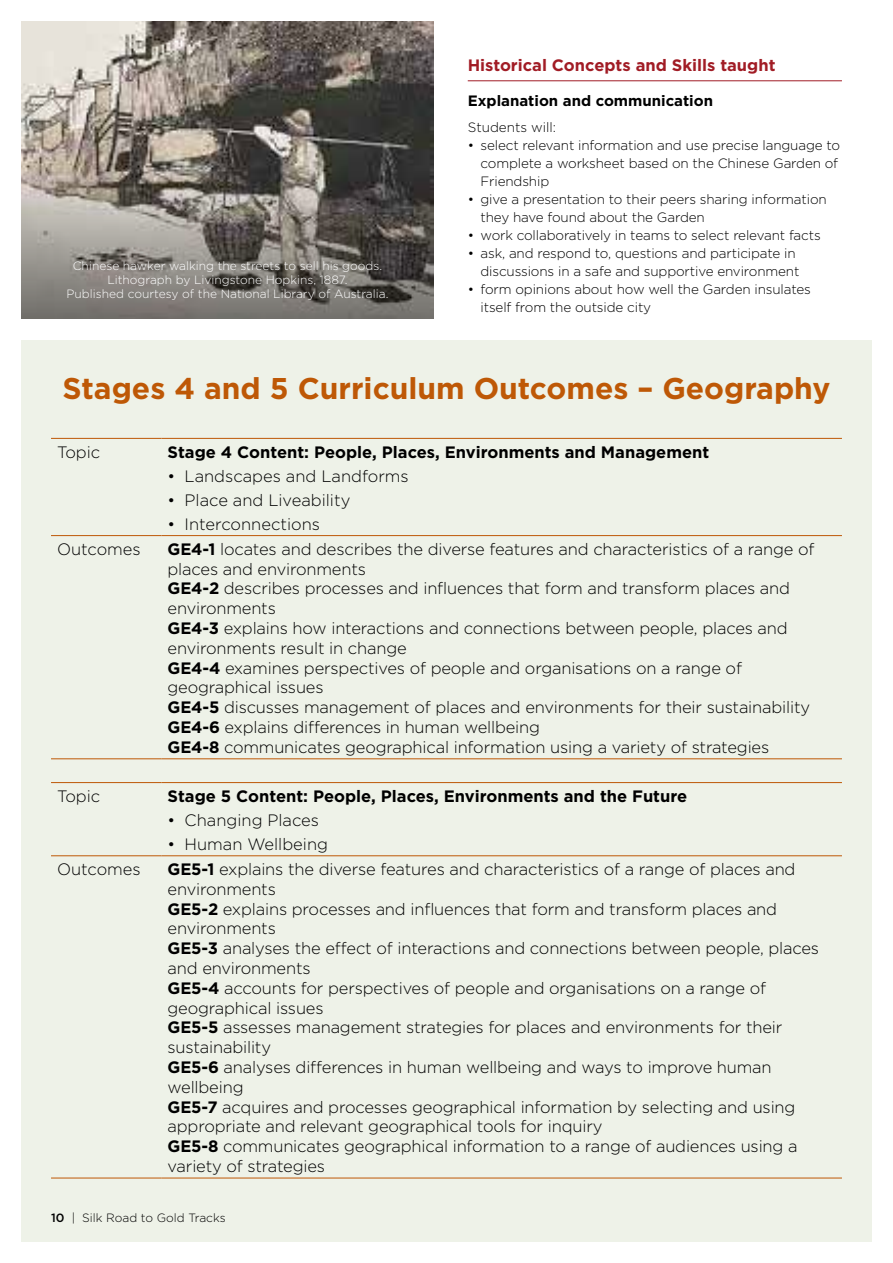
<style>
.page{position:relative;width:893px;height:1263px;background:#fff}
.page>*{position:absolute;margin:0;border:0;box-sizing:border-box;transform-origin:0 0}
.t1{font:700 30px "Gotham";color:#be5806}
.t2{font:300 16.5px/19.8px "Gotham";letter-spacing:-.01em;color:#000}
.t3{font:700 16.5px "Gotham";color:#000}
.t4{font:700 16.5px "Gotham";color:#a11c25}
.t5{font:700 15px "Gotham";color:#000}
.t6{font:300 13.5px/18px "Gotham";letter-spacing:-.01em;color:#000}
.t7{font:300 12px/14.4px "Gotham";color:#fff;text-align:center}
.t8{font:300 12px "Gotham";color:#000}
.s1{font-weight:700}
.s2{font-weight:500}
</style>
<div class="page">
<div style="left:21px;top:340px;width:851px;height:902px;background:#eef2e8"></div>
<hr style="left:468px;top:80px;width:374px;height:1px;background:#a11c25">
<hr style="left:51px;top:438px;width:111px;height:1px;background:#be5806">
<hr style="left:162px;top:438px;width:680px;height:1px;background:#be5806">
<hr style="left:51px;top:535px;width:111px;height:1px;background:#be5806">
<hr style="left:162px;top:535px;width:680px;height:1px;background:#be5806">
<hr style="left:51px;top:758px;width:111px;height:1px;background:#be5806">
<hr style="left:162px;top:758px;width:680px;height:1px;background:#be5806">
<hr style="left:51px;top:782px;width:111px;height:1px;background:#be5806">
<hr style="left:162px;top:782px;width:680px;height:1px;background:#be5806">
<hr style="left:51px;top:855px;width:111px;height:1px;background:#be5806">
<hr style="left:162px;top:855px;width:680px;height:1px;background:#be5806">
<hr style="left:51px;top:1178px;width:111px;height:1px;background:#be5806">
<hr style="left:162px;top:1178px;width:680px;height:1px;background:#be5806">
<img style="left:21px;top:21px;width:413px;height:145px">
<svg style="left:21px;top:166px;width:413px;height:153px;background:#78746e"></svg>
<p class="t7" style="left:67px;top:258px;width:323px">Chinese hawker walking the streets to sell his goods.<br>Lithograph by Livingstone Hopkins, 1887.<br>Published courtesy of the National Library of Australia.</p>
<p class="t4" style="left:468px;top:54px;width:309px">Historical Concepts and Skills taught</p>
<p class="t5" style="left:468px;top:90px;width:247px">Explanation and communication</p>
<p class="t6" style="left:468px;top:118px;width:90px">Students will:</p>
<p class="t6" style="left:480px;top:136px;width:361px;text-indent:-13px">• select relevant information and use precise language to complete a worksheet based on the Chinese Garden of<br>Friendship</p>
<p class="t6" style="left:480px;top:190px;width:348px;text-indent:-13px">• give a presentation to their peers sharing information they have found about the Garden</p>
<p class="t6" style="left:468px;top:226px;width:354px">• work collaboratively in teams to select relevant facts</p>
<p class="t6" style="left:468px;top:244px;width:333px;text-align:right">• ask, and respond to, questions and participate in discussions in a safe and supportive environment</p>
<p class="t6" style="left:480px;top:280px;width:332px;text-indent:-13px">• form opinions about how well the Garden insulates itself from the outside city</p>
<h1 class="t1" style="left:62px;top:369px;width:769px">Stages 4 and 5 Curriculum Outcomes – Geography</h1>
<p class="t2" style="left:57px;top:441px;width:45px">Topic</p>
<p class="t3" style="left:168px;top:441px;width:543px">Stage 4 Content: People, Places, Environments and Management</p>
<p class="t2" style="left:168px;top:465px;width:243px">• Landscapes and Landforms</p>
<p class="t2" style="left:168px;top:489px;width:184px">• Place and Liveability</p>
<p class="t2" style="left:168px;top:513px;width:154px">• Interconnections</p>
<p class="t2" style="left:57px;top:539px;width:85px">Outcomes</p>
<p class="t2" style="left:168px;top:539px;width:648px"><span class="s1">GE4-1</span> locates and describes the diverse features and characteristics of a range of places and environments<br><span class="s1">GE4-2</span> describes processes and influences that form and transform places and environments<br><span class="s1">GE4-3</span> explains how interactions and connections between people, places and environments result in change<br><span class="s1">GE4-4</span> examines perspectives of people and organisations on a range of geographical issues<br><span class="s1">GE4-5</span> discusses management of places and environments for their sustainability <span class="s1">GE4-6</span> explains differences in human wellbeing<br><span class="s1">GE4-8</span> communicates geographical information using a variety of strategies</p>
<p class="t2" style="left:57px;top:786px;width:45px">Topic</p>
<p class="t3" style="left:168px;top:785px;width:521px">Stage 5 Content: People, Places, Environments and the Future</p>
<p class="t2" style="left:168px;top:810px;width:153px">• Changing Places</p>
<p class="t2" style="left:168px;top:834px;width:162px">• Human Wellbeing</p>
<p class="t2" style="left:57px;top:859px;width:85px">Outcomes</p>
<p class="t2" style="left:168px;top:859px;width:653px"><span class="s1">GE5-1</span> explains the diverse features and characteristics of a range of places and environments<br><span class="s1">GE5-2</span> explains processes and influences that form and transform places and environments<br><span class="s1">GE5-3</span> analyses the effect of interactions and connections between people, places and environments<br><span class="s1">GE5-4</span> accounts for perspectives of people and organisations on a range of geographical issues<br><span class="s1">GE5-5</span> assesses management strategies for places and environments for their sustainability<br><span class="s1">GE5-6</span> analyses differences in human wellbeing and ways to improve human wellbeing<br><span class="s1">GE5-7</span> acquires and processes geographical information by selecting and using appropriate and relevant geographical tools for inquiry<br><span class="s1">GE5-8</span> communicates geographical information to a range of audiences using a variety of strategies</p>
<p class="t8" style="left:51px;top:1210px;width:176px"><span class="s2">10</span> | Silk Road to Gold Tracks</p>
</div>
